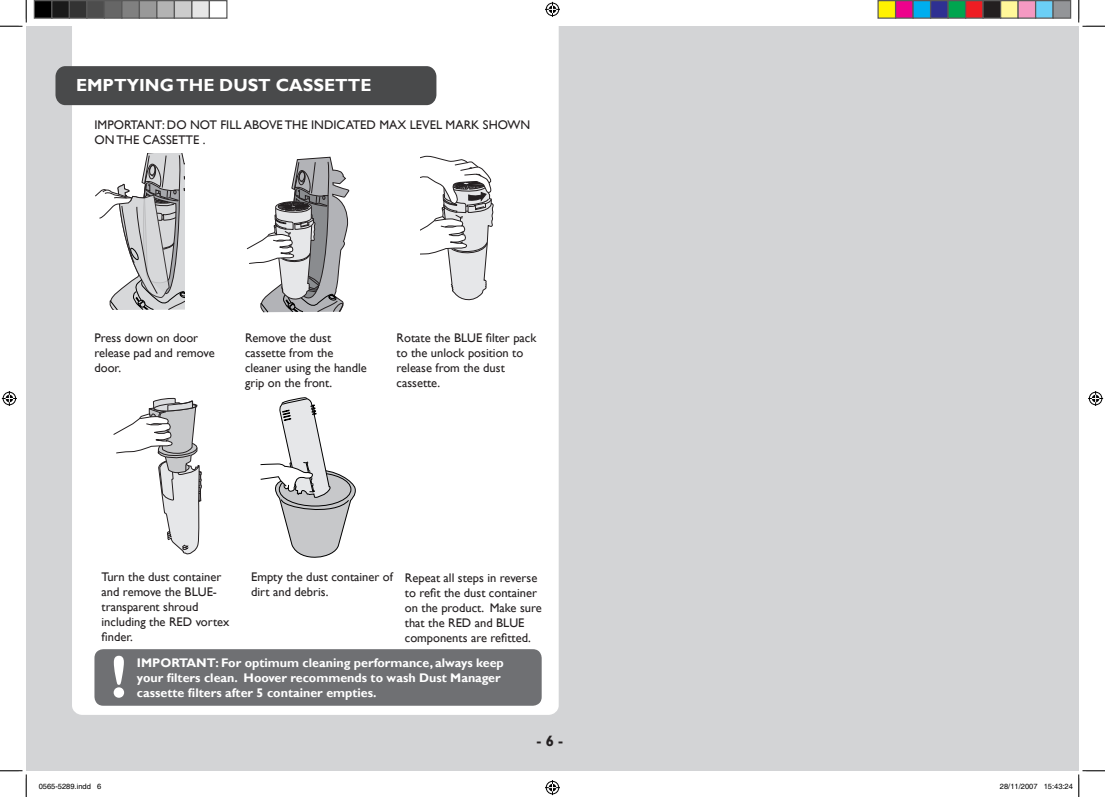
<style>
.page{position:relative;width:1105px;height:797px;background:#fff}
.page>*{position:absolute;margin:0;border:0;box-sizing:border-box;transform-origin:0 0}
.t1{font:700 60px "Gill Sans";color:#fff}
.t2{font:700 17.5px "Gill Sans";color:#fff}
.t3{font:700 15px "Gill Sans";color:#231f20}
.t4{font:12.5px/15px "Gill Sans";color:#231f20}
.t5{font:700 12.5px/15px "Gill Sans";color:#fff}
.t6{font:7.5px "Helvetica";color:#000}
</style>
<div class="page">
<div style="left:26px;top:26px;width:1053px;height:744px;background:#d3d4d6"></div>
<div style="left:72px;top:26px;width:487px;height:689px;background:#fff"></div>
<div style="left:55px;top:66px;width:381px;height:39px;background:#494a4b;border-radius:10px"></div>
<svg style="left:94px;top:153px;width:90px;height:156px"></svg>
<svg style="left:247px;top:156px;width:103px;height:157px;background:#c5c5c6"></svg>
<svg style="left:260px;top:396px;width:98px;height:167px"></svg>
<svg style="left:113px;top:397px;width:91px;height:157px;background:#e3e3e4"></svg>
<svg style="left:420px;top:155px;width:74px;height:148px;background:#ddddde"></svg>
<svg style="left:503px;top:234px;width:4px;height:78px"></svg>
<div style="left:94px;top:649px;width:448px;height:56px;background:#6f7073;border-radius:9px"></div>
<svg style="left:0;top:0;width:27px;height:27px"></svg>
<svg style="left:0;top:770px;width:27px;height:27px"></svg>
<svg style="left:1078px;top:0;width:27px;height:27px"></svg>
<svg style="left:545px;top:2px;width:15px;height:15px"></svg>
<svg style="left:545px;top:780px;width:15px;height:15px"></svg>
<svg style="left:2px;top:391px;width:15px;height:15px"></svg>
<svg style="left:1088px;top:391px;width:15px;height:15px"></svg>
<div style="left:34px;top:1px;width:18px;height:17px;background:#000"></div>
<div style="left:34px;top:0;width:18px;height:19px;border:1px solid #595959"></div>
<div style="left:52px;top:1px;width:17px;height:17px;background:#1a1a1a"></div>
<div style="left:51px;top:0;width:19px;height:19px;border:1px solid #595959"></div>
<div style="left:69px;top:1px;width:18px;height:17px;background:#333"></div>
<div style="left:69px;top:0;width:19px;height:19px;border:1px solid #595959"></div>
<div style="left:87px;top:1px;width:17px;height:17px;background:#4d4d4d"></div>
<div style="left:86px;top:0;width:19px;height:19px;border:1px solid #595959"></div>
<div style="left:104px;top:1px;width:18px;height:17px;background:#666"></div>
<div style="left:104px;top:0;width:18px;height:19px;border:1px solid #595959"></div>
<div style="left:122px;top:1px;width:17px;height:17px;background:#808080"></div>
<div style="left:121px;top:0;width:19px;height:19px;border:1px solid #595959"></div>
<div style="left:139px;top:1px;width:18px;height:17px;background:#999"></div>
<div style="left:139px;top:0;width:19px;height:19px;border:1px solid #595959"></div>
<div style="left:157px;top:1px;width:17px;height:17px;background:#b3b3b3"></div>
<div style="left:156px;top:0;width:19px;height:19px;border:1px solid #595959"></div>
<div style="left:174px;top:1px;width:18px;height:17px;background:#ccc"></div>
<div style="left:174px;top:0;width:18px;height:19px;border:1px solid #595959"></div>
<div style="left:192px;top:1px;width:17px;height:17px;background:#e6e6e6"></div>
<div style="left:191px;top:0;width:19px;height:19px;border:1px solid #595959"></div>
<div style="left:209px;top:0;width:19px;height:19px;border:1px solid #595959"></div>
<div style="left:878px;top:1px;width:17px;height:17px;background:#fff101"></div>
<div style="left:877px;top:0;width:19px;height:19px;border:1px solid #595959"></div>
<div style="left:895px;top:1px;width:18px;height:17px;background:#ed028c"></div>
<div style="left:895px;top:0;width:19px;height:19px;border:1px solid #595959"></div>
<div style="left:913px;top:1px;width:17px;height:17px;background:#00aeef"></div>
<div style="left:912px;top:0;width:19px;height:19px;border:1px solid #595959"></div>
<div style="left:930px;top:1px;width:18px;height:17px;background:#2e3092"></div>
<div style="left:930px;top:0;width:19px;height:19px;border:1px solid #595959"></div>
<div style="left:948px;top:1px;width:17px;height:17px;background:#00a54f"></div>
<div style="left:947px;top:0;width:19px;height:19px;border:1px solid #595959"></div>
<div style="left:965px;top:1px;width:18px;height:17px;background:#ee1d23"></div>
<div style="left:965px;top:0;width:19px;height:19px;border:1px solid #595959"></div>
<div style="left:983px;top:1px;width:17px;height:17px;background:#231f20"></div>
<div style="left:982px;top:0;width:19px;height:19px;border:1px solid #595959"></div>
<div style="left:1000px;top:1px;width:18px;height:17px;background:#fff79a"></div>
<div style="left:1000px;top:0;width:19px;height:19px;border:1px solid #595959"></div>
<div style="left:1018px;top:1px;width:17px;height:17px;background:#f499c2"></div>
<div style="left:1017px;top:0;width:19px;height:19px;border:1px solid #595959"></div>
<div style="left:1035px;top:1px;width:18px;height:17px;background:#6bcff6"></div>
<div style="left:1035px;top:0;width:19px;height:19px;border:1px solid #595959"></div>
<div style="left:1053px;top:1px;width:17px;height:17px;background:#939598"></div>
<div style="left:1052px;top:0;width:19px;height:19px;border:1px solid #595959"></div>
<svg style="left:1044px;top:770px;width:61px;height:27px"></svg>
<p class="t2" style="left:76px;top:74px;width:297px">EMPTYING THE DUST CASSETTE</p>
<p class="t4" style="left:94px;top:117px;width:437px">IMPORTANT: DO NOT FILL ABOVE THE INDICATED MAX LEVEL MARK SHOWN<br>ON THE CASSETTE .</p>
<p class="t4" style="left:94px;top:330px;width:122px">Press down on door release pad and remove door.</p>
<p class="t4" style="left:245px;top:330px;width:88px">Remove the dust</p>
<p class="t4" style="left:245px;top:345px;width:90px">cassette from the</p>
<p class="t4" style="left:245px;top:360px;width:123px">cleaner using the handle grip on the front.</p>
<p class="t4" style="left:397px;top:330px;width:141px">Rotate the BLUE filter pack to the unlock position to</p>
<p class="t4" style="left:397px;top:360px;width:110px">release from the dust</p>
<p class="t4" style="left:397px;top:375px;width:45px">cassette.</p>
<p class="t4" style="left:102px;top:569px;width:121px">Turn the dust container and remove the BLUE&shy;transparent shroud</p>
<p class="t4" style="left:102px;top:614px;width:129px">including the RED vortex finder.</p>
<p class="t4" style="left:251px;top:569px;width:143px">Empty the dust container of dirt and debris.</p>
<p class="t4" style="left:405px;top:570px;width:138px">Repeat all steps in reverse to refit the dust container on the product. Make sure that the RED and BLUE components are refitted.</p>
<p class="t1" style="left:111px;top:641px;width:18px">!</p>
<p class="t5" style="left:137px;top:655px;width:368px">IMPORTANT: For optimum cleaning performance, always keep your filters clean. Hoover recommends to wash Dust Manager</p>
<p class="t5" style="left:137px;top:685px;width:241px">cassette filters after 5 container empties.</p>
<p class="t3" style="left:536px;top:732px;width:28px">- -</p>
<p class="t6" style="left:39px;top:782px;width:64px">0565-5289.indd 6</p>
<p class="t6" style="left:1000px;top:782px;width:74px">28/11/2007 15:43:24</p>
</div>
